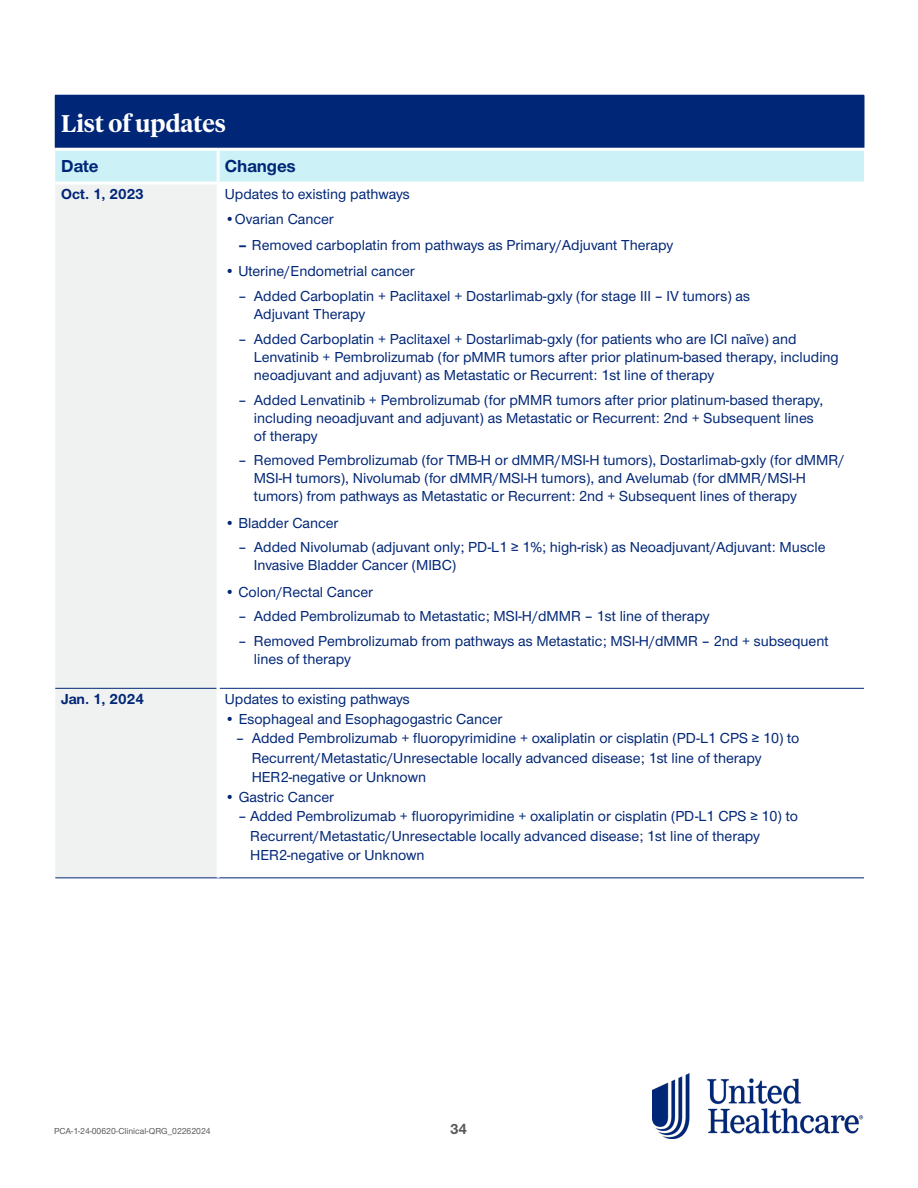
<style>
.page{position:relative;width:918px;height:1188px;background:#fff}
.page>*{position:absolute;margin:0;border:0;box-sizing:border-box;transform-origin:0 0}
.t1{font:600 24px "UHC Serif Headline";color:#fff}
.t2{font:700 18px "UHC Sans";color:#002677}
.t3{font:500 15px/18px "UHC Sans";color:#002677}
.t4{font:700 15px "UHC Sans";color:#002677}
.t5{font:700 15px "UHC Sans";color:#5a5a5a}
.t6{font:500 9px "UHC Sans";color:#5a5a5a}
.s1{font-weight:700}
</style>
<div class="page">
<img style="left:652px;top:1074px;width:212px;height:64px">
<div style="left:55px;top:95px;width:809px;height:54px;background:#002677"></div>
<div style="left:55px;top:151px;width:809px;height:31px;background:#ccf2f7"></div>
<div style="left:55px;top:185px;width:162px;height:693px;background:#f0f1f1"></div>
<hr style="left:864px;top:95px;width:1px;height:53px;background:#002677">
<hr style="left:55px;top:688px;width:162px;height:1px;background:#002677">
<hr style="left:220px;top:688px;width:644px;height:1px;background:#002677">
<hr style="left:55px;top:878px;width:163px;height:1px;background:#002677">
<hr style="left:218px;top:878px;width:646px;height:1px;background:#002677">
<hr style="left:217px;top:151px;width:3px;height:31px;background:#fff">
<hr style="left:55px;top:148px;width:163px;height:3px;background:#fff">
<hr style="left:218px;top:148px;width:646px;height:3px;background:#fff">
<h1 class="t1" style="left:61px;top:107px;width:166px">List of updates</h1>
<p class="t2" style="left:61px;top:154px;width:39px">Date</p>
<p class="t2" style="left:225px;top:154px;width:72px">Changes</p>
<p class="t4" style="left:61px;top:184px;width:84px">Oct. 1, 2023</p>
<p class="t3" style="left:225px;top:184px;width:186px">Updates to existing pathways</p>
<p class="t3" style="left:225px;top:209px;width:110px">•Ovarian Cancer</p>
<p class="t3" style="left:238px;top:235px;width:436px"><span class="s1">–</span> Removed carboplatin from pathways as Primary/Adjuvant Therapy</p>
<p class="t3" style="left:225px;top:262px;width:191px">• Uterine/Endometrial cancer</p>
<p class="t3" style="left:254px;top:286px;width:498px;text-indent:-15px">– Added Carboplatin + Paclitaxel + Dostarlimab-gxly (for stage III – IV tumors) as<br>Adjuvant Therapy</p>
<p class="t3" style="left:254px;top:329px;width:587px;text-indent:-15px">– Added Carboplatin + Paclitaxel + Dostarlimab-gxly (for patients who are ICI naïve) and<br>Lenvatinib + Pembrolizumab (for pMMR tumors after prior platinum-based therapy, including neoadjuvant and adjuvant) as Metastatic or Recurrent: 1st line of therapy</p>
<p class="t3" style="left:254px;top:390px;width:571px;text-indent:-15px">– Added Lenvatinib + Pembrolizumab (for pMMR tumors after prior platinum-based therapy, including neoadjuvant and adjuvant) as Metastatic or Recurrent: 2nd + Subsequent lines of therapy</p>
<p class="t3" style="left:254px;top:451px;width:592px;text-indent:-15px">– Removed Pembrolizumab (for TMB-H or dMMR/MSI-H tumors), Dostarlimab-gxly (for dMMR/<br>MSI-H tumors), Nivolumab (for dMMR/MSI-H tumors), and Avelumab (for dMMR/MSI-H tumors) from pathways as Metastatic or Recurrent: 2nd + Subsequent lines of therapy</p>
<p class="t3" style="left:225px;top:513px;width:115px">• Bladder Cancer</p>
<p class="t3" style="left:254px;top:538px;width:573px;text-indent:-15px">– Added Nivolumab (adjuvant only; PD-L1 ≥ 1%; high-risk) as Neoadjuvant/Adjuvant: Muscle<br>Invasive Bladder Cancer (MIBC)</p>
<p class="t3" style="left:225px;top:582px;width:150px">• Colon/Rectal Cancer</p>
<p class="t3" style="left:238px;top:607px;width:473px">– Added Pembrolizumab to Metastatic; MSI-H/dMMR – 1st line of therapy</p>
<p class="t3" style="left:254px;top:631px;width:576px;text-indent:-15px">– Removed Pembrolizumab from pathways as Metastatic; MSI-H/dMMR – 2nd + subsequent lines of therapy</p>
<p class="t4" style="left:61px;top:689px;width:84px">Jan. 1, 2024</p>
<p class="t3" style="left:225px;top:690px;width:186px">Updates to existing pathways</p>
<p class="t3" style="left:225px;top:709px;width:279px">• Esophageal and Esophagogastric Cancer</p>
<p class="t3" style="left:252px;top:728px;width:549px;line-height:19.5px;text-indent:-15px">– Added Pembrolizumab + fluoropyrimidine + oxaliplatin or cisplatin (PD-L1 CPS ≥ 10) to<br>Recurrent/Metastatic/Unresectable locally advanced disease; 1st line of therapy<br>HER2-negative or Unknown</p>
<p class="t3" style="left:225px;top:787px;width:111px">• Gastric Cancer</p>
<p class="t3" style="left:250px;top:806px;width:549px;line-height:19.5px;text-indent:-12px">– Added Pembrolizumab + fluoropyrimidine + oxaliplatin or cisplatin (PD-L1 CPS ≥ 10) to<br>Recurrent/Metastatic/Unresectable locally advanced disease; 1st line of therapy<br>HER2-negative or Unknown</p>
<p class="t6" style="left:54px;top:1125px;width:158px">PCA-1-24-00620-Clinical-QRG_02262024</p>
<p class="t5" style="left:450px;top:1119px;width:19px">34</p>
</div>
